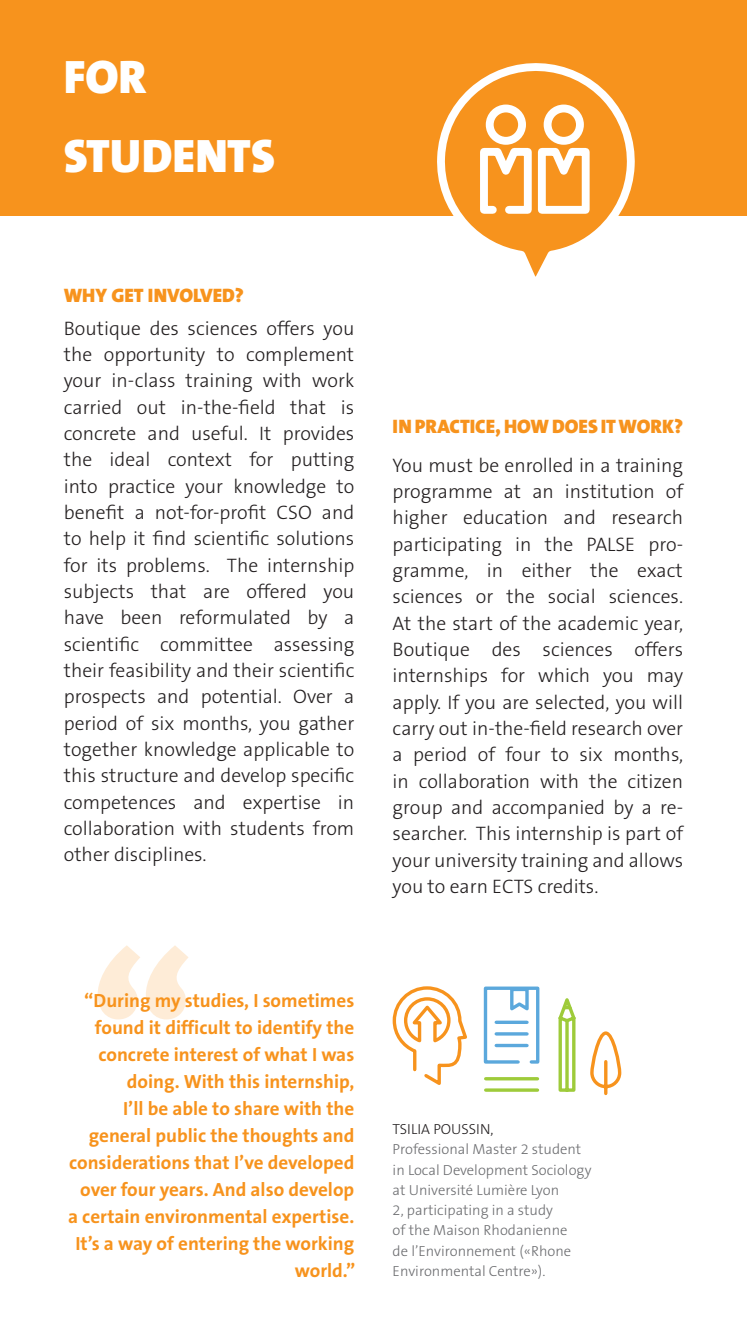
<style>
.page{position:relative;width:747px;height:1340px;background:#fff}
.page>*{position:absolute;margin:0;border:0;box-sizing:border-box;transform-origin:0 0}
.t1{font:900 47.25px/79.6px "The Sans B9";color:#fff}
.t2{font:300 19.57px/26.3px "The Sans B3";color:#231f20;text-align:justify}
.t3{font:900 19.57px "The Sans B9";color:#f7931d}
.t4{font:700 19.12px/27px "The Sans B7";color:#f7931d;text-align:right}
.t5{font:300 14.62px/20.2px "The Sans B3";color:#6c6d70}
.t6{font:300 14.62px "The Sans B3";color:#231f20}
</style>
<div class="page">
<div style="left:0;top:0;width:746px;height:216px;background:#f7931d"></div>
<svg style="left:97px;top:945px;width:92px;height:74px"></svg>
<svg style="left:392px;top:986px;width:75px;height:99px"></svg>
<svg style="left:483px;top:986px;width:57px;height:78px"></svg>
<hr style="left:485px;top:1077px;width:52px;height:3px;background:#9ecb3a">
<hr style="left:485px;top:1088px;width:52px;height:3px;background:#9ecb3a">
<svg style="left:590px;top:1031px;width:32px;height:65px"></svg>
<svg style="left:558px;top:998px;width:18px;height:94px"></svg>
<svg style="left:437px;top:63px;width:198px;height:214px"></svg>
<div style="left:485px;top:105px;width:40px;height:40px;border:8px solid #fff;border-radius:50%"></div>
<div style="left:543px;top:105px;width:40px;height:40px;border:8px solid #fff;border-radius:50%"></div>
<svg style="left:476px;top:141px;width:117px;height:77px"></svg>
<h1 class="t1" style="left:64px;top:38px;width:212px">FOR<br>STUDENTS</h1>
<p class="t3" style="left:64px;top:285px;width:181px">WHY GET INVOLVED?</p>
<p class="t2" style="left:64px;top:315px;width:292px">Boutique des sciences offers you the opportunity to complement your in-class training with work carried out in-the-field that is concrete and useful. It provides the ideal context for putting into practice your knowledge to benefit a not-for-profit CSO and to help it find scientific solutions for its problems. The internship subjects that are offered you have been reformulated by a scientific committee assessing their feasibility and their scientific prospects and potential. Over a period of six months, you gather together knowledge applicable to this structure and develop specific competences and expertise in collaboration with students from other disciplines.</p>
<p class="t3" style="left:392px;top:415px;width:292px">IN PRACTICE, HOW DOES IT WORK?</p>
<p class="t2" style="left:392px;top:452px;width:292px">You must be enrolled in a training programme at an institution of higher education and research participating in the PALSE pro&shy;gramme, in either the exact sciences or the social sciences.<br>At the start of the academic year, Boutique des sciences offers internships for which you may apply. If you are selected, you will carry out in-the-field research over a period of four to six months, in collaboration with the citizen group and accompanied by a re&shy;searcher. This internship is part of your university training and allows you to earn ECTS credits.</p>
<p class="t4" style="left:68px;top:987px;width:289px">“During my studies, I sometimes found it difficult to identify the concrete interest of what I was doing. With this internship,<br>I’ll be able to share with the general public the thoughts and considerations that I’ve developed over four years. And also develop a certain environmental expertise.<br>It’s a way of entering the working world.”</p>
<p class="t6" style="left:392px;top:1121px;width:15px">Tsilia</p>
<p class="t6" style="left:433px;top:1121px;width:16px">Poussi</p>
<p class="t6" style="left:480px;top:1121px;width:15px">n,</p>
<p class="t5" style="left:392px;top:1139px;width:200px">Professional Master 2 student in Local Development Sociology at Université Lumière Lyon<br>2, participating in a study<br>of the Maison Rhodanienne<br>de l’Environnement («Rhone<br>Environmental Centre»).</p>
</div>
